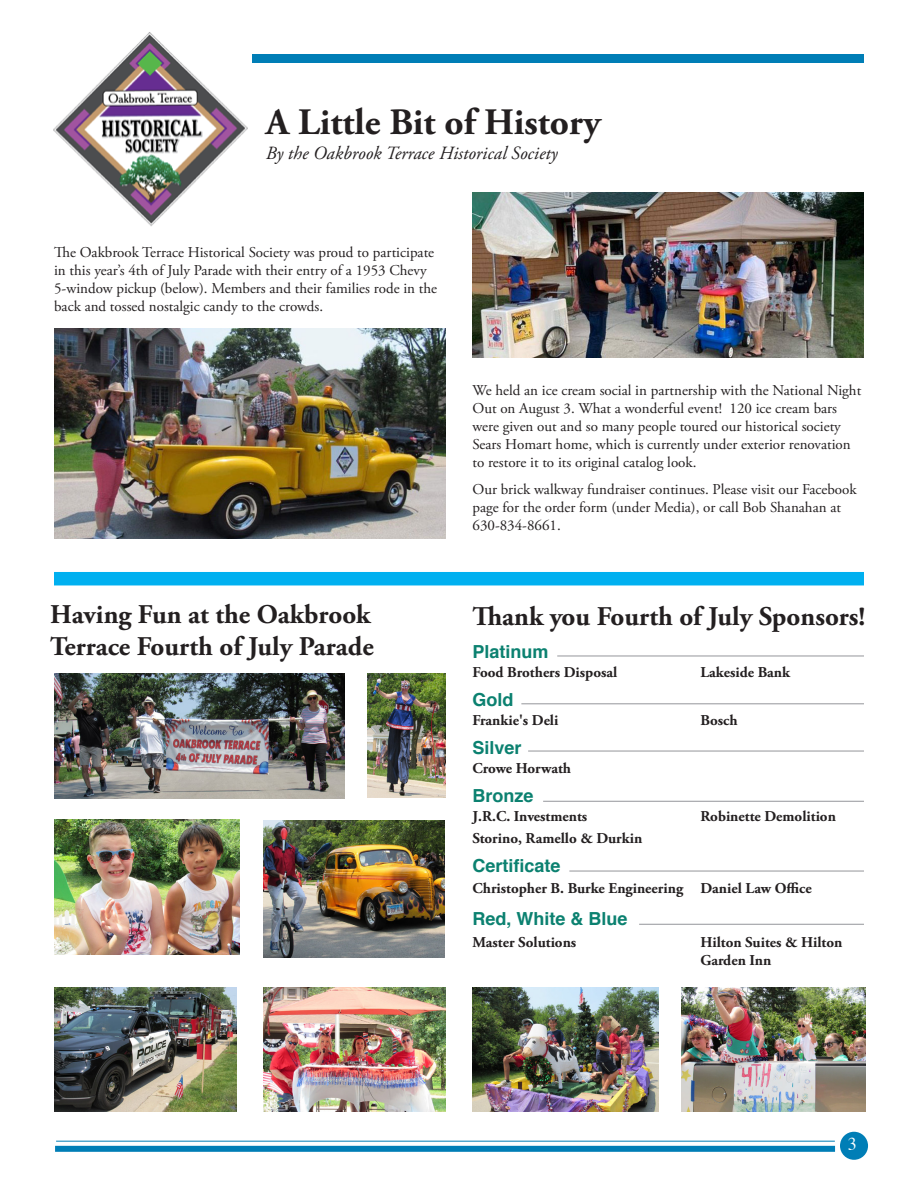
<style>
.page{position:relative;width:918px;height:1188px;background:#fff}
.page>*{position:absolute;margin:0;border:0;box-sizing:border-box;transform-origin:0 0}
.headers{font:700 37.2px "Adobe Garamond Pro";color:#231f20}
.headers-2{font:700 27px/32.4px "Adobe Garamond Pro";color:#231f20}
.body{font:italic 18.6px "Adobe Garamond Pro";color:#231f20}
.subhead2{font:700 18px "Helvetica";color:#0b8170}
.t1{font:18px "Times";color:#fff}
.body-2{font:15px/18px "Adobe Garamond Pro";color:#231f20}
._03_bef_body{font:700 15px "Adobe Garamond Pro";color:#231f20}
._01_bef_body{font:700 15px "Adobe Garamond Pro";color:#231f20}
</style>
<div class="page">
<div style="left:54px;top:54px;width:810px;height:9px;background:#007eb6"></div>
<div style="left:840px;top:1132px;width:28px;height:28px;background:#007eb6;border-radius:50%"></div>
<div style="left:55px;top:1146px;width:780px;height:6px;background:#007eb6"></div>
<hr style="left:56px;top:1141px;width:779px;height:1px;background:#007eb6">
<img style="left:53px;top:32px;width:198px;height:194px">
<img style="left:54px;top:329px;width:392px;height:210px">
<img style="left:472px;top:192px;width:392px;height:165px">
<div style="left:54px;top:572px;width:810px;height:13px;background:#00b0f0"></div>
<img style="left:54px;top:819px;width:186px;height:135px">
<img style="left:367px;top:674px;width:79px;height:124px">
<img style="left:263px;top:820px;width:182px;height:138px">
<img style="left:263px;top:987px;width:183px;height:125px">
<img style="left:54px;top:987px;width:182px;height:125px">
<img style="left:54px;top:674px;width:291px;height:124px">
<img style="left:682px;top:987px;width:183px;height:125px">
<img style="left:472px;top:987px;width:186px;height:125px">
<hr style="left:557px;top:655px;width:307px;height:2px;background:#a0a1a5">
<hr style="left:521px;top:703px;width:343px;height:1px;background:#a0a1a5">
<hr style="left:528px;top:750px;width:336px;height:2px;background:#a0a1a5">
<hr style="left:543px;top:801px;width:321px;height:1px;background:#a0a1a5">
<hr style="left:569px;top:870px;width:295px;height:2px;background:#a0a1a5">
<hr style="left:639px;top:924px;width:225px;height:1px;background:#a0a1a5">
<p class="headers" style="left:266px;top:100px;width:337px">A Little Bit of History</p>
<p class="body" style="left:266px;top:142px;width:293px">By the Oakbrook Terrace Historical Society</p>
<p class="body-2" style="left:54px;top:244px;width:384px">The Oakbrook Terrace Historical Society was proud to participate in this year’s 4th of July Parade with their entry of a 1953 Chevy 5-window pickup (below). Members and their families rode in the back and tossed nostalgic candy to the crowds.</p>
<p class="body-2" style="left:472px;top:382px;width:390px">We held an ice cream social in partnership with the National Night Out on August 3. What a wonderful event! 120 ice cream bars were given out and so many people toured our historical society Sears Homart home, which is currently under exterior renovation to restore it to its original catalog look.</p>
<p class="body-2" style="left:472px;top:481px;width:386px">Our brick walkway fundraiser continues. Please visit our Facebook page for the order form (under Media), or call Bob Shanahan at<br>630-834-8661.</p>
<p class="headers-2" style="left:50px;top:599px;width:325px">Having Fun at the Oakbrook<br>Terrace Fourth of July Parade</p>
<p class="headers-2" style="left:472px;top:601px;width:395px">Thank you Fourth of July Sponsors!</p>
<p class="subhead2" style="left:472px;top:637px;width:78px">Platinum</p>
<p class="_01_bef_body" style="left:472px;top:663px;width:146px">Food Brothers Disposal</p>
<p class="_01_bef_body" style="left:700px;top:663px;width:91px">Lakeside Bank</p>
<p class="subhead2" style="left:472px;top:685px;width:43px">Gold</p>
<p class="_01_bef_body" style="left:472px;top:711px;width:87px">Frankie's Deli</p>
<p class="_01_bef_body" style="left:700px;top:711px;width:39px">Bosch</p>
<p class="subhead2" style="left:472px;top:733px;width:51px">Silver</p>
<p class="_01_bef_body" style="left:472px;top:760px;width:100px">Crowe Horwath</p>
<p class="subhead2" style="left:472px;top:781px;width:63px">Bronze</p>
<p class="_01_bef_body" style="left:472px;top:808px;width:116px">J.R.C. Investments</p>
<p class="_01_bef_body" style="left:700px;top:808px;width:137px">Robinette Demolition</p>
<p class="_03_bef_body" style="left:472px;top:829px;width:171px">Storino, Ramello &amp; Durkin</p>
<p class="subhead2" style="left:472px;top:851px;width:90px">Certificate</p>
<p class="_03_bef_body" style="left:472px;top:880px;width:341px">Christopher B. Burke Engineering Daniel Law Office</p>
<p class="subhead2" style="left:472px;top:905px;width:157px">Red, White &amp; Blue</p>
<p class="_03_bef_body" style="left:472px;top:933px;width:105px">Master Solutions</p>
<p class="_03_bef_body" style="left:700px;top:933px;width:143px">Hilton Suites &amp; Hilton</p>
<p class="_03_bef_body" style="left:700px;top:951px;width:72px">Garden Inn</p>
<p class="t1" style="left:848px;top:1128px;width:10px">3</p>
</div>
